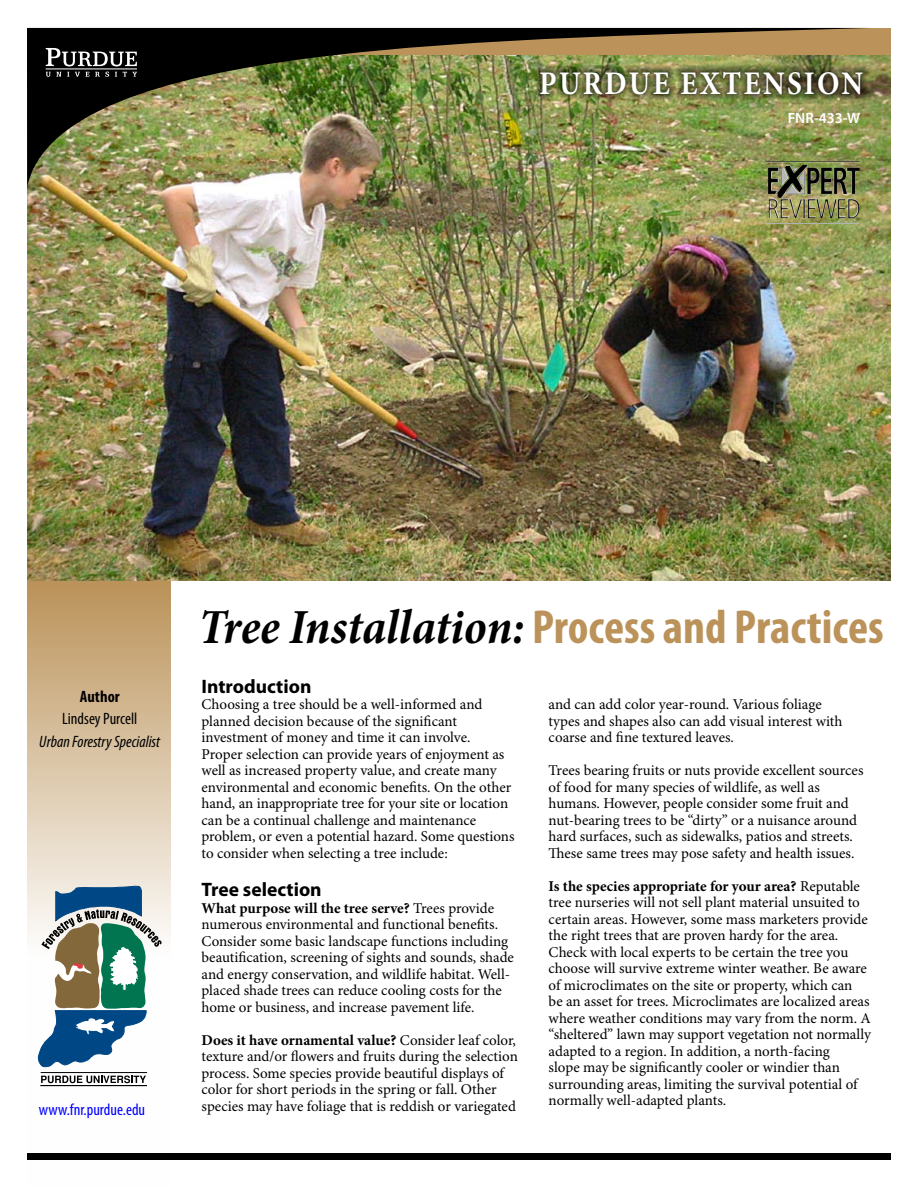
<style>
.page{position:relative;width:918px;height:1188px;background:#fff}
.page>*{position:absolute;margin:0;border:0;box-sizing:border-box;transform-origin:0 0}
.t1{font:700 condensed 48px "Myriad Pro";color:#bb935a}
.t2{font:700 33px "Minion Pro";letter-spacing:.08em;color:#fff;scale:.89 1}
.t3{font:700 19.5px "Myriad Pro";color:#000}
.t4{font:italic condensed 16.5px "Myriad Pro";color:#000}
.t5{font:condensed 16.5px "Myriad Pro";color:#00f}
.t6{font:condensed 16.5px "Myriad Pro";color:#000}
.t7{font:700 condensed 16.5px "Myriad Pro";color:#000}
.t8{font:15px/16.5px "Minion Pro";color:#000}
.t9{font:600 15px "Myriad Pro";color:#fff}
.s1{font-family:"Minion Pro";font-style:italic;font-size:49.5px;color:#000}
.s2{font-weight:700}
</style>
<div class="page">
<svg style="left:27px;top:581px;width:144px;height:573px"></svg>
<img style="left:27px;top:55px;width:864px;height:526px">
<img style="left:766px;top:187px;width:94px;height:11px">
<div style="left:220px;top:28px;width:671px;height:27px;background:#bb935a"></div>
<img style="left:27px;top:28px;width:844px;height:159px">
<svg style="left:46px;top:48px;width:91px;height:18px"></svg>
<svg style="left:46px;top:72px;width:23px;height:5px"></svg>
<svg style="left:75px;top:72px;width:14px;height:5px"></svg>
<svg style="left:95px;top:72px;width:14px;height:5px"></svg>
<svg style="left:123px;top:72px;width:14px;height:5px"></svg>
<hr style="left:46px;top:69px;width:91px;height:1px;background:#fff">
<svg style="left:38px;top:886px;width:124px;height:181px"></svg>
<svg style="left:41px;top:1076px;width:105px;height:7px"></svg>
<hr style="left:41px;top:1072px;width:106px;height:1px;background:#000">
<hr style="left:41px;top:1085px;width:106px;height:1px;background:#000">
<div style="left:27px;top:1154px;width:864px;height:6px;background:#000"></div>
<h2 class="t2" style="left:539px;top:60px;width:366px">Purdue Extension</h2>
<p class="t9" style="left:788px;top:109px;width:74px">FNR-433-W</p>
<h1 class="t1" style="left:199px;top:597px;width:687px"><span class="s1">Tree Installation:</span> Process and Practices</h1>
<h3 class="t3" style="left:202px;top:673px;width:111px">Introduction</h3>
<p class="t8" style="left:202px;top:697px;width:315px">Choosing a tree should be a well-informed and planned decision because of the significant investment of money and time it can involve.<br>Proper selection can provide years of enjoyment as well as increased property value, and create many environmental and economic benefits. On the other hand, an inappropriate tree for your site or location can be a continual challenge and maintenance problem, or even a potential hazard. Some questions to consider when selecting a tree include:</p>
<h3 class="t3" style="left:202px;top:877px;width:122px">Tree selection</h3>
<p class="t8" style="left:202px;top:900px;width:314px"><span class="s2">What purpose will the tree serve?</span> Trees provide numerous environmental and functional benefits.<br>Consider some basic landscape functions including beautification, screening of sights and sounds, shade and energy conservation, and wildlife habitat. Well&shy;placed shade trees can reduce cooling costs for the home or business, and increase pavement life.</p>
<p class="t8" style="left:202px;top:1032px;width:318px"><span class="s2">Does it have ornamental value?</span> Consider leaf color, texture and/or flowers and fruits during the selection process. Some species provide beautiful displays of color for short periods in the spring or fall. Other</p>
<p class="t7" style="left:80px;top:686px;width:41px">Author</p>
<p class="t6" style="left:62px;top:709px;width:77px">Lindsey Purcell</p>
<p class="t4" style="left:39px;top:732px;width:122px">Urban Forestry Specialist</p>
<p class="t5" style="left:39px;top:1100px;width:108px">www.fnr.purdue.edu</p>
<p class="t8" style="left:202px;top:1098px;width:316px">species may have foliage that is reddish or variegated</p>
<p class="t8" style="left:549px;top:697px;width:295px">and can add color year-round. Various foliage types and shapes also can add visual interest with coarse and fine textured leaves.</p>
<p class="t8" style="left:549px;top:763px;width:316px">Trees bearing fruits or nuts provide excellent sources of food for many species of wildlife, as well as humans. However, people consider some fruit and nut-bearing trees to be “dirty” or a nuisance around hard surfaces, such as sidewalks, patios and streets.<br>These same trees may pose safety and health issues.</p>
<p class="t8" style="left:549px;top:878px;width:324px"><span class="s2">Is the species appropriate for your area?</span> Reputable tree nurseries will not sell plant material unsuited to certain areas. However, some mass marketers provide the right trees that are proven hardy for the area.<br>Check with local experts to be certain the tree you choose will survive extreme winter weather. Be aware of microclimates on the site or property, which can<br>be an asset for trees. Microclimates are localized areas where weather conditions may vary from the norm. A “sheltered” lawn may support vegetation not normally adapted to a region. In addition, a north-facing<br>slope may be significantly cooler or windier than surrounding areas, limiting the survival potential of normally well-adapted plants.</p>
</div>
